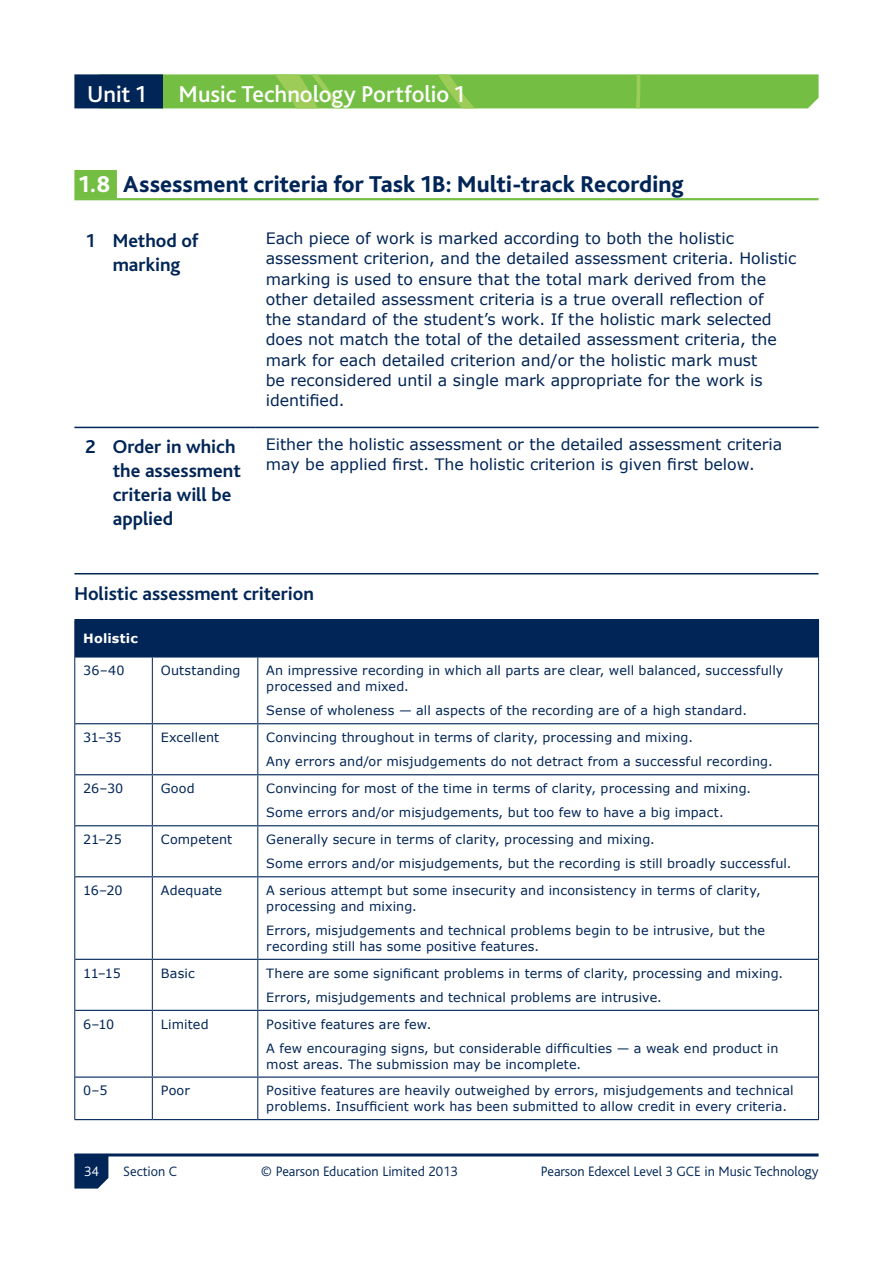
<style>
.page{position:relative;width:893px;height:1263px;background:#fff}
.page>*{position:absolute;margin:0;border:0;box-sizing:border-box;transform-origin:0 0}
.t1{font:800 24px "Bliss 2";color:#002556}
.t2{font:500 24px "Bliss 2";letter-spacing:-.005em;color:#fff}
.t3{font:700 19.5px/24px "Bliss";color:#002556;text-align:center}
.t4{font:15.75px/20.2px "Verdana";color:#002556}
.t5{font:300 14.25px "Bliss";color:#002556}
.t6{font:300 14.25px "Bliss";color:#fff}
.t7{font:12.75px/24.3px "Verdana";letter-spacing:.01em;color:#002556}
.t8{font:700 12.75px "Verdana";letter-spacing:.01em;color:#fff}
.s1{color:#fff}
</style>
<div class="page">
<svg style="left:163px;top:74px;width:656px;height:34px;background:#78c047"></svg>
<div style="left:74px;top:74px;width:89px;height:34px;background:#002556"></div>
<hr style="left:74px;top:1153px;width:745px;height:3px;background:#002556">
<svg style="left:74px;top:1154px;width:34px;height:34px"></svg>
<div style="left:74px;top:170px;width:43px;height:28px;background:#74bf43"></div>
<hr style="left:74px;top:198px;width:745px;height:2px;background:#74bf43">
<hr style="left:74px;top:573px;width:745px;height:1px;background:#002556">
<hr style="left:74px;top:427px;width:181px;height:1px;background:#002556">
<hr style="left:255px;top:427px;width:564px;height:1px;background:#002556">
<div style="left:75px;top:620px;width:744px;height:37px;background:#002556"></div>
<svg style="left:75px;top:657px;width:743px;height:462px"></svg>
<hr style="left:74px;top:620px;width:1px;height:37px;background:#002556">
<hr style="left:74px;top:619px;width:78px;height:1px;background:#002556">
<hr style="left:152px;top:619px;width:106px;height:1px;background:#002556">
<hr style="left:258px;top:619px;width:561px;height:1px;background:#002556">
<hr style="left:152px;top:657px;width:1px;height:66px;background:#002556">
<hr style="left:257px;top:657px;width:1px;height:66px;background:#002556">
<hr style="left:74px;top:657px;width:1px;height:67px;background:#002556">
<hr style="left:818px;top:657px;width:1px;height:67px;background:#002556">
<hr style="left:152px;top:724px;width:1px;height:50px;background:#002556">
<hr style="left:257px;top:724px;width:1px;height:50px;background:#002556">
<hr style="left:74px;top:724px;width:1px;height:51px;background:#002556">
<hr style="left:818px;top:724px;width:1px;height:51px;background:#002556">
<hr style="left:75px;top:723px;width:77px;height:1px;background:#002556">
<hr style="left:152px;top:723px;width:106px;height:1px;background:#002556">
<hr style="left:258px;top:723px;width:560px;height:1px;background:#002556">
<hr style="left:152px;top:775px;width:1px;height:50px;background:#002556">
<hr style="left:257px;top:775px;width:1px;height:50px;background:#002556">
<hr style="left:74px;top:775px;width:1px;height:51px;background:#002556">
<hr style="left:818px;top:775px;width:1px;height:51px;background:#002556">
<hr style="left:75px;top:774px;width:77px;height:1px;background:#002556">
<hr style="left:152px;top:774px;width:106px;height:1px;background:#002556">
<hr style="left:258px;top:774px;width:560px;height:1px;background:#002556">
<hr style="left:152px;top:826px;width:1px;height:50px;background:#002556">
<hr style="left:257px;top:826px;width:1px;height:50px;background:#002556">
<hr style="left:74px;top:826px;width:1px;height:51px;background:#002556">
<hr style="left:818px;top:826px;width:1px;height:51px;background:#002556">
<hr style="left:75px;top:825px;width:77px;height:1px;background:#002556">
<hr style="left:152px;top:825px;width:106px;height:1px;background:#002556">
<hr style="left:258px;top:825px;width:560px;height:1px;background:#002556">
<hr style="left:152px;top:877px;width:1px;height:82px;background:#002556">
<hr style="left:257px;top:877px;width:1px;height:82px;background:#002556">
<hr style="left:74px;top:877px;width:1px;height:82px;background:#002556">
<hr style="left:818px;top:877px;width:1px;height:82px;background:#002556">
<hr style="left:75px;top:876px;width:77px;height:1px;background:#002556">
<hr style="left:152px;top:876px;width:106px;height:1px;background:#002556">
<hr style="left:258px;top:876px;width:560px;height:1px;background:#002556">
<hr style="left:152px;top:960px;width:1px;height:50px;background:#002556">
<hr style="left:257px;top:960px;width:1px;height:50px;background:#002556">
<hr style="left:74px;top:959px;width:1px;height:51px;background:#002556">
<hr style="left:818px;top:959px;width:1px;height:51px;background:#002556">
<hr style="left:75px;top:959px;width:77px;height:1px;background:#002556">
<hr style="left:152px;top:959px;width:106px;height:1px;background:#002556">
<hr style="left:258px;top:959px;width:560px;height:1px;background:#002556">
<hr style="left:152px;top:1011px;width:1px;height:65px;background:#002556">
<hr style="left:257px;top:1011px;width:1px;height:65px;background:#002556">
<hr style="left:74px;top:1010px;width:1px;height:67px;background:#002556">
<hr style="left:818px;top:1010px;width:1px;height:67px;background:#002556">
<hr style="left:75px;top:1010px;width:77px;height:1px;background:#002556">
<hr style="left:152px;top:1010px;width:106px;height:1px;background:#002556">
<hr style="left:258px;top:1010px;width:560px;height:1px;background:#002556">
<hr style="left:74px;top:1119px;width:78px;height:1px;background:#002556">
<hr style="left:152px;top:1119px;width:106px;height:1px;background:#002556">
<hr style="left:258px;top:1119px;width:561px;height:1px;background:#002556">
<hr style="left:152px;top:1078px;width:1px;height:41px;background:#002556">
<hr style="left:257px;top:1078px;width:1px;height:41px;background:#002556">
<hr style="left:74px;top:1077px;width:1px;height:42px;background:#002556">
<hr style="left:818px;top:1077px;width:1px;height:42px;background:#002556">
<hr style="left:75px;top:1076px;width:77px;height:2px;background:#002556">
<hr style="left:152px;top:1076px;width:106px;height:2px;background:#002556">
<hr style="left:258px;top:1076px;width:560px;height:2px;background:#002556">
<h1 class="t2" style="left:87px;top:80px;width:61px">Unit 1</h1>
<h1 class="t2" style="left:179px;top:80px;width:288px">Music Technology Portfolio 1</h1>
<h1 class="t1" style="left:79px;top:169px;width:606px"><span class="s1">1.8</span> Assessment criteria for Task 1B: Multi-track Recording</h1>
<h2 class="t3" style="left:85px;top:229px;width:115px">1 Method of marking</h2>
<p class="t4" style="left:266px;top:228px;width:532px">Each piece of work is marked according to both the holistic assessment criterion, and the detailed assessment criteria. Holistic marking is used to ensure that the total mark derived from the other detailed assessment criteria is a true overall reflection of<br>the standard of the student’s work. If the holistic mark selected does not match the total of the detailed assessment criteria, the mark for each detailed criterion and/or the holistic mark must<br>be reconsidered until a single mark appropriate for the work is identified.</p>
<h2 class="t3" style="left:113px;top:435px;width:130px;text-align:left;text-indent:-28px">2 Order in which the assessment criteria will be applied</h2>
<p class="t4" style="left:266px;top:434px;width:518px">Either the holistic assessment or the detailed assessment criteria may be applied first. The holistic criterion is given first below.</p>
<h2 class="t3" style="left:74px;top:582px;width:241px">Holistic assessment criterion</h2>
<p class="t8" style="left:83px;top:630px;width:56px">Holistic</p>
<p class="t7" style="left:83px;top:658px;width:43px">36–40</p>
<p class="t7" style="left:161px;top:658px;width:81px">Outstanding</p>
<p class="t7" style="left:266px;top:662px;width:519px;line-height:15.8px">An impressive recording in which all parts are clear, well balanced, successfully processed and mixed.</p>
<p class="t7" style="left:266px;top:698px;width:482px">Sense of wholeness — all aspects of the recording are of a high standard.</p>
<p class="t7" style="left:83px;top:725px;width:40px">31–35</p>
<p class="t7" style="left:161px;top:725px;width:60px">Excellent</p>
<p class="t7" style="left:266px;top:725px;width:508px">Convincing throughout in terms of clarity, processing and mixing.<br>Any errors and/or misjudgements do not detract from a successful recording.</p>
<p class="t7" style="left:83px;top:776px;width:42px">26–30</p>
<p class="t7" style="left:161px;top:776px;width:35px">Good</p>
<p class="t7" style="left:266px;top:776px;width:486px">Convincing for most of the time in terms of clarity, processing and mixing.<br>Some errors and/or misjudgements, but too few to have a big impact.</p>
<p class="t7" style="left:83px;top:827px;width:40px">21–25</p>
<p class="t7" style="left:161px;top:827px;width:73px">Competent</p>
<p class="t7" style="left:266px;top:827px;width:527px">Generally secure in terms of clarity, processing and mixing.<br>Some errors and/or misjudgements, but the recording is still broadly successful.</p>
<p class="t7" style="left:83px;top:878px;width:41px">16–20</p>
<p class="t7" style="left:161px;top:878px;width:63px">Adequate</p>
<p class="t7" style="left:266px;top:882px;width:496px;line-height:15.8px">A serious attempt but some insecurity and inconsistency in terms of clarity, processing and mixing.</p>
<p class="t7" style="left:266px;top:922px;width:500px;line-height:15.8px">Errors, misjudgements and technical problems begin to be intrusive, but the recording still has some positive features.</p>
<p class="t7" style="left:83px;top:960px;width:39px">11–15</p>
<p class="t7" style="left:161px;top:960px;width:35px">Basic</p>
<p class="t7" style="left:266px;top:960px;width:518px">There are some significant problems in terms of clarity, processing and mixing.<br>Errors, misjudgements and technical problems are intrusive.</p>
<p class="t7" style="left:83px;top:1011px;width:32px">6–10</p>
<p class="t7" style="left:161px;top:1011px;width:49px">Limited</p>
<p class="t7" style="left:266px;top:1011px;width:514px">Positive features are few.<br>A few encouraging signs, but considerable difficulties — a weak end product in</p>
<p class="t7" style="left:266px;top:1051px;width:316px">most areas. The submission may be incomplete.</p>
<p class="t7" style="left:83px;top:1078px;width:26px">0–5</p>
<p class="t7" style="left:161px;top:1078px;width:31px">Poor</p>
<p class="t7" style="left:266px;top:1082px;width:529px;line-height:15.8px">Positive features are heavily outweighed by errors, misjudgements and technical problems. Insufficient work has been submitted to allow credit in every criteria.</p>
<p class="t6" style="left:84px;top:1164px;width:16px">34</p>
<p class="t5" style="left:123px;top:1164px;width:55px">Section C</p>
<p class="t5" style="left:261px;top:1164px;width:198px">© Pearson Education Limited 2013</p>
<p class="t5" style="left:541px;top:1164px;width:279px">Pearson Edexcel Level 3 GCE in Music Technology</p>
</div>
